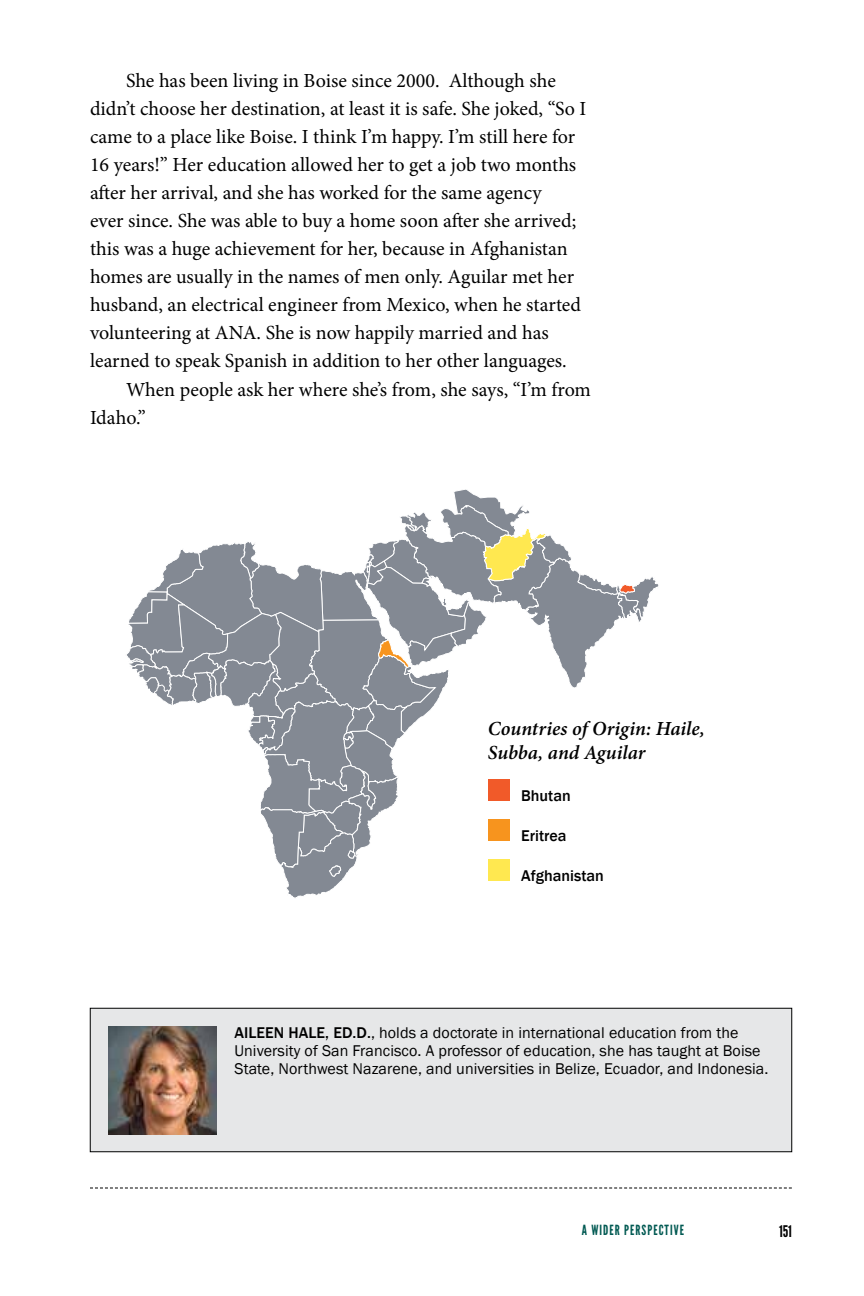
<style>
.page{position:relative;width:864px;height:1296px;background:#fff}
.page>*{position:absolute;margin:0;border:0;box-sizing:border-box;transform-origin:0 0}
.t1{font:20px "Minion Pro";letter-spacing:-.005em;color:#000}
.t2{font:italic 600 20px/24px "Minion Pro";color:#000}
.t3{font:16px/18px "Franklin Gothic";letter-spacing:.005em;color:#000}
.t4{font:500 16px "Franklin Gothic";color:#000}
.t5{font:16px "League Gothic";color:#000}
.t6{font:14px "League Gothic";letter-spacing:.075em;color:#005952}
.s1{font-weight:500}
</style>
<div class="page">
<svg style="left:90px;top:1188px;width:702px;height:1px"></svg>
<div style="left:90px;top:1008px;width:702px;height:144px;background:#e6e7e8"></div>
<div style="left:90px;top:1008px;width:702px;height:144px;border:1px solid #000"></div>
<img style="left:108px;top:1026px;width:108px;height:108px">
<svg style="left:127px;top:489px;width:532px;height:409px"></svg>
<div style="left:488px;top:819px;width:21px;height:22px;background:#f7941e"></div>
<div style="left:488px;top:780px;width:21px;height:21px;background:#f15a29"></div>
<div style="left:488px;top:859px;width:21px;height:22px;background:#ffe850"></div>
<p class="t1" style="left:126px;top:67px;width:431px">She has been living in Boise since 2000. Although she</p>
<p class="t1" style="left:90px;top:95px;width:498px">didn’t choose her destination, at least it is safe. She joked, “So I</p>
<p class="t1" style="left:90px;top:123px;width:487px">came to a place like Boise. I think I’m happy. I’m still here for</p>
<p class="t1" style="left:90px;top:151px;width:488px">16 years!” Her education allowed her to get a job two months</p>
<p class="t1" style="left:90px;top:179px;width:453px">after her arrival, and she has worked for the same agency</p>
<p class="t1" style="left:90px;top:207px;width:488px">ever since. She was able to buy a home soon after she arrived;</p>
<p class="t1" style="left:90px;top:235px;width:479px">this was a huge achievement for her, because in Afghanistan</p>
<p class="t1" style="left:90px;top:263px;width:486px">homes are usually in the names of men only. Aguilar met her</p>
<p class="t1" style="left:90px;top:291px;width:493px">husband, an electrical engineer from Mexico, when he started</p>
<p class="t1" style="left:90px;top:319px;width:460px">volunteering at ANA. She is now happily married and has</p>
<p class="t1" style="left:90px;top:347px;width:478px">learned to speak Spanish in addition to her other languages.</p>
<p class="t1" style="left:126px;top:376px;width:467px">When people ask her where she’s from, she says, “I’m from</p>
<p class="t1" style="left:90px;top:404px;width:57px">Idaho.”</p>
<p class="t2" style="left:488px;top:717px;width:219px">Countries of Origin: Haile,<br>Subba, and Aguilar</p>
<p class="t4" style="left:521px;top:786px;width:51px">Bhutan</p>
<p class="t4" style="left:521px;top:826px;width:47px">Eritrea</p>
<p class="t4" style="left:521px;top:866px;width:84px">Afghanistan</p>
<p class="t3" style="left:234px;top:1024px;width:535px"><span class="s1">AILEEN HALE, ED.D.</span>, holds a doctorate in international education from the<br>University of San Francisco. A professor of education, she has taught at Boise<br>State, Northwest Nazarene, and universities in Belize, Ecuador, and Indonesia.</p>
<p class="t6" style="left:582px;top:1222px;width:104px">A WIDER PERSPECTIVE</p>
<p class="t5" style="left:779px;top:1221px;width:14px">151</p>
</div>
